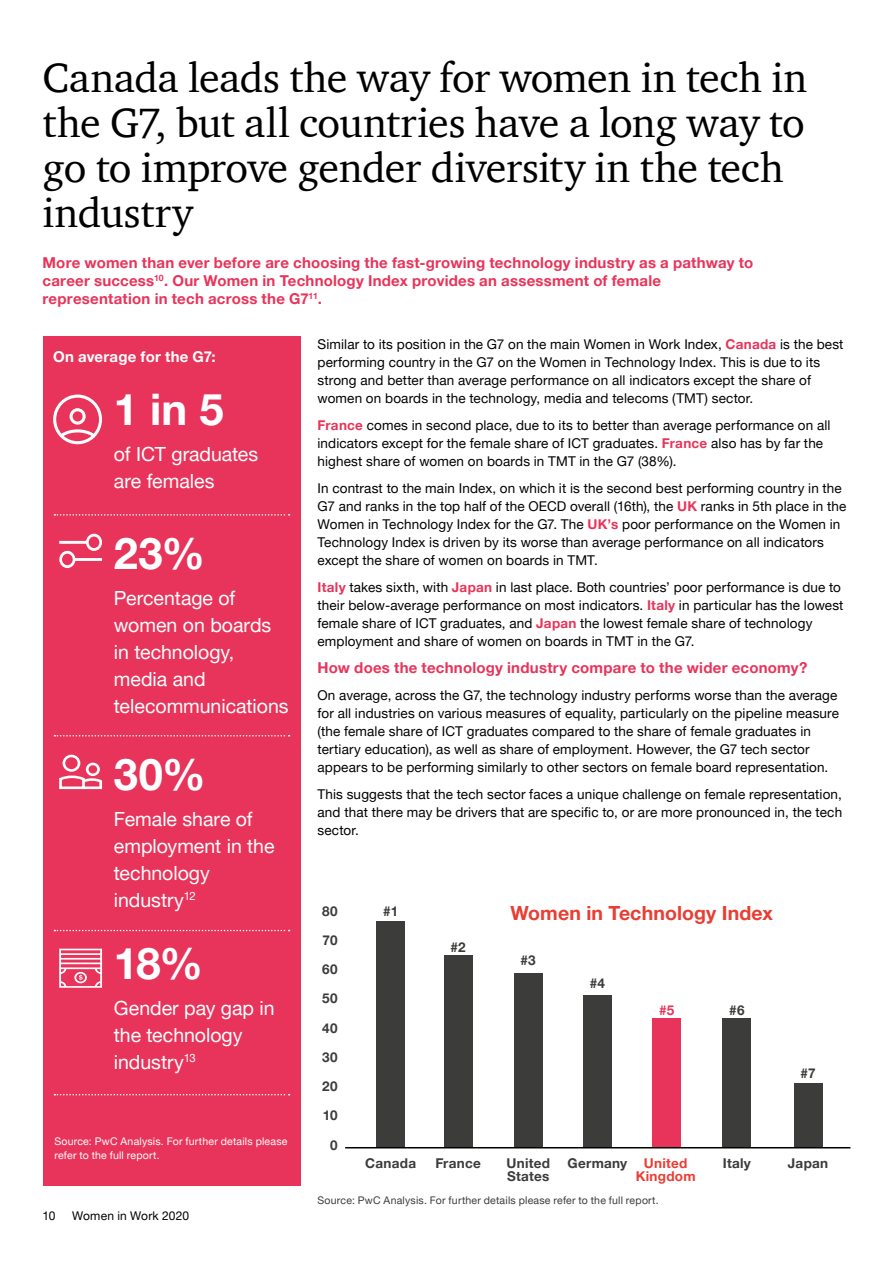
<style>
.page{position:relative;width:893px;height:1263px;background:#fff}
.page>*{position:absolute;margin:0;border:0;box-sizing:border-box;transform-origin:0 0}
.t1{font:700 43.5px "Helvetica Neue LT Pro";letter-spacing:.005em;color:#fff}
.t2{font:42px/45px "ITC Charter Com";letter-spacing:-.015em;color:#000}
.t3{font:19.5px/27px "Helvetica Neue LT Pro";color:#fff}
.t4{font:700 19.5px "Helvetica Neue LT Pro";letter-spacing:.005em;color:#e83e33}
.t5{font:700 15px/18px "Helvetica Neue LT Pro";letter-spacing:.015em;color:#e8345a}
.t6{font:700 15px "Helvetica Neue LT Pro";letter-spacing:.015em;color:#fff}
.t7{font:13.5px/18px "Helvetica Neue LT Pro";letter-spacing:.01em;color:#000}
.t8{font:700 13.5px/29.2px "Helvetica Neue LT Pro";letter-spacing:.02em;color:#3c3c3b;text-align:center}
.t9{font:700 13.5px/13.5px "Helvetica Neue LT Pro";letter-spacing:.02em;color:#e83e33;text-align:center}
.t10{font:700 13.5px "Helvetica Neue LT Pro";color:#e8345a}
.t11{font:12px "Helvetica Neue LT Pro";letter-spacing:.015em;color:#000}
.t12{font:10.5px "Helvetica Neue LT Pro";letter-spacing:.02em;color:#3c3c3b}
.t13{font:10.5px/13.5px "Helvetica Neue LT Pro";letter-spacing:.02em;color:#fff}
.s1{font-weight:700;color:#e8345a}
</style>
<div class="page">
<div style="left:43px;top:336px;width:257px;height:850px;background:#e8345a"></div>
<svg style="left:53px;top:395px;width:49px;height:49px"></svg>
<svg style="left:59px;top:534px;width:43px;height:34px"></svg>
<svg style="left:59px;top:755px;width:43px;height:34px"></svg>
<svg style="left:59px;top:949px;width:43px;height:39px"></svg>
<svg style="left:54px;top:930px;width:236px;height:1px"></svg>
<svg style="left:54px;top:1094px;width:236px;height:1px"></svg>
<svg style="left:54px;top:735px;width:236px;height:1px"></svg>
<svg style="left:54px;top:514px;width:236px;height:2px"></svg>
<div style="left:376px;top:921px;width:29px;height:227px;background:#3c3c3b"></div>
<div style="left:444px;top:955px;width:28px;height:193px;background:#3c3c3b"></div>
<div style="left:514px;top:973px;width:28px;height:175px;background:#3c3c3b"></div>
<div style="left:583px;top:995px;width:29px;height:153px;background:#3c3c3b"></div>
<div style="left:652px;top:1018px;width:29px;height:130px;background:#e8345a"></div>
<div style="left:723px;top:1018px;width:28px;height:130px;background:#3c3c3b"></div>
<div style="left:794px;top:1083px;width:28px;height:65px;background:#3c3c3b"></div>
<hr style="left:345px;top:1147px;width:505px;height:1px;background:#000">
<h2 class="t2" style="left:43px;top:55px;width:766px">Canada leads the way for women in tech in the G7, but all countries have a long way to go to improve gender diversity in the tech industry</h2>
<p class="t5" style="left:43px;top:253px;width:712px">More women than ever before are choosing the fast-growing technology industry as a pathway to career success<sup>10</sup>. Our Women in Technology Index provides an assessment of female representation in tech across the G7<sup>11</sup>.</p>
<p class="t6" style="left:53px;top:347px;width:164px">On average for the G7:</p>
<h1 class="t1" style="left:114px;top:383px;width:111px">1 in 5</h1>
<h3 class="t3" style="left:114px;top:440px;width:146px">of ICT graduates are females</h3>
<h1 class="t1" style="left:114px;top:527px;width:93px">23%</h1>
<h3 class="t3" style="left:114px;top:584px;width:176px">Percentage of women on boards in technology, media and telecommunications</h3>
<h1 class="t1" style="left:114px;top:747px;width:93px">30%</h1>
<h3 class="t3" style="left:114px;top:805px;width:162px">Female share of employment in the technology industry<sup>12</sup></h3>
<h1 class="t1" style="left:114px;top:936px;width:91px">18%</h1>
<h3 class="t3" style="left:114px;top:994px;width:162px">Gender pay gap in the technology industry<sup>13</sup></h3>
<p class="t13" style="left:54px;top:1134px;width:235px">Source: PwC Analysis. For further details please refer to the full report.</p>
<p class="t11" style="left:43px;top:1209px;width:14px">10</p>
<p class="t11" style="left:72px;top:1209px;width:118px">Women in Work 2020</p>
<p class="t7" style="left:317px;top:334px;width:528px">Similar to its position in the G7 on the main Women in Work Index, <span class="s1">Canada</span> is the best performing country in the G7 on the Women in Technology Index. This is due to its strong and better than average performance on all indicators except the share of women on boards in the technology, media and telecoms (TMT) sector.</p>
<p class="t7" style="left:317px;top:415px;width:515px"><span class="s1">France</span> comes in second place, due to its to better than average performance on all indicators except for the female share of ICT graduates. <span class="s1">France</span> also has by far the highest share of women on boards in TMT in the G7 (38%).</p>
<p class="t7" style="left:317px;top:478px;width:530px">In contrast to the main Index, on which it is the second best performing country in the G7 and ranks in the top half of the OECD overall (16th), the <span class="s1">UK</span> ranks in 5th place in the Women in Technology Index for the G7. The <span class="s1">UK’s</span> poor performance on the Women in Technology Index is driven by its worse than average performance on all indicators except the share of women on boards in TMT.</p>
<p class="t7" style="left:317px;top:577px;width:528px"><span class="s1">Italy</span> takes sixth, with <span class="s1">Japan</span> in last place. Both countries’ poor performance is due to their below-average performance on most indicators. <span class="s1">Italy</span> in particular has the lowest female share of ICT graduates, and <span class="s1">Japan</span> the lowest female share of technology employment and share of women on boards in TMT in the G7.</p>
<p class="t5" style="left:317px;top:658px;width:491px">How does the technology industry compare to the wider economy?</p>
<p class="t7" style="left:317px;top:685px;width:523px">On average, across the G7, the technology industry performs worse than the average for all industries on various measures of equality, particularly on the pipeline measure (the female share of ICT graduates compared to the share of female graduates in tertiary education), as well as share of employment. However, the G7 tech sector appears to be performing similarly to other sectors on female board representation.</p>
<p class="t7" style="left:317px;top:784px;width:526px;text-align:justify">This suggests that the tech sector faces a unique challenge on female representation, and that there may be drivers that are specific to, or are more pronounced in, the tech sector.</p>
<p class="t8" style="left:322px;top:896px;width:17px">80<br>70<br>60<br>50<br>40<br>30<br>20<br>10<br>0</p>
<p class="t8" style="left:383px;top:896px;width:16px">#1</p>
<p class="t8" style="left:365px;top:1148px;width:52px">Canada</p>
<p class="t8" style="left:451px;top:932px;width:17px">#2</p>
<h3 class="t4" style="left:510px;top:901px;width:264px">Women in Technology Index</h3>
<p class="t8" style="left:521px;top:945px;width:17px">#3</p>
<p class="t8" style="left:590px;top:968px;width:17px">#4</p>
<p class="t10" style="left:659px;top:1001px;width:17px">#5</p>
<p class="t8" style="left:729px;top:995px;width:17px">#6</p>
<p class="t8" style="left:801px;top:1058px;width:16px">#7</p>
<p class="t8" style="left:435px;top:1148px;width:47px">France</p>
<p class="t8" style="left:567px;top:1148px;width:61px">Germany</p>
<p class="t8" style="left:723px;top:1148px;width:30px">Italy</p>
<p class="t8" style="left:788px;top:1148px;width:42px">Japan</p>
<p class="t8" style="left:506px;top:1156px;width:45px;line-height:13.5px;text-align:left">United<br>States</p>
<p class="t9" style="left:636px;top:1156px;width:61px">United<br>Kingdom</p>
<p class="t12" style="left:317px;top:1193px;width:343px">Source: PwC Analysis. For further details please refer to the full report.</p>
</div>
